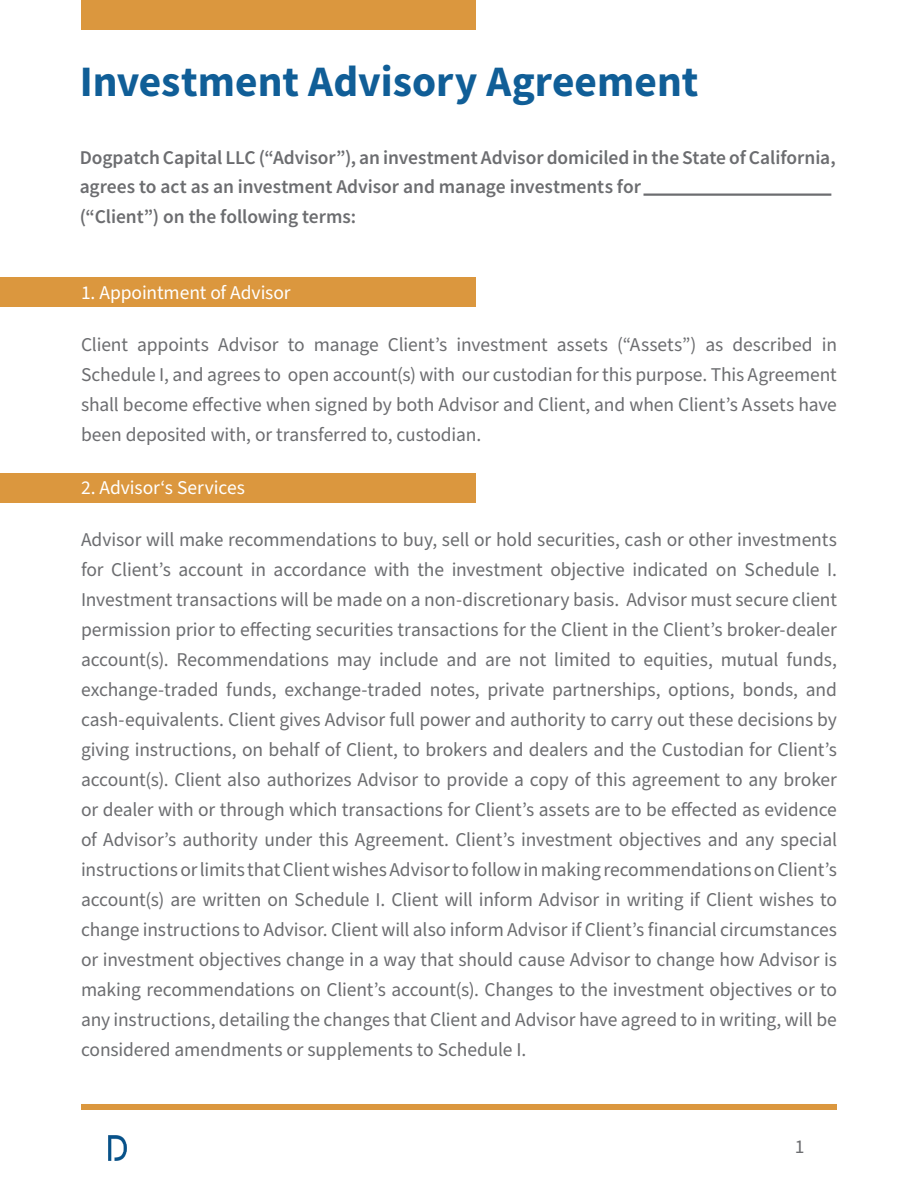
<style>
.page{position:relative;width:918px;height:1188px;background:#fff}
.page>*{position:absolute;margin:0;border:0;box-sizing:border-box;transform-origin:0 0}
.t1{font:43.5px "Source Sans Variable";letter-spacing:.05em;color:#105e97}
.t2{font:19.5px/30px "Source Sans Pro";letter-spacing:-.005em;color:#6c6d70;text-align:justify}
.t3{font:19.5px/30px "Source Sans Variable";letter-spacing:.03em;color:#6c6d70}
.t4{font:19.5px "Source Sans Pro";letter-spacing:-.005em;color:#fff}
</style>
<div class="page">
<div style="left:81px;top:0;width:394px;height:30px;background:#db973e"></div>
<div style="left:0;top:277px;width:475px;height:30px;background:#db973e"></div>
<div style="left:81px;top:1104px;width:756px;height:6px;background:#db973e"></div>
<div style="left:0;top:473px;width:475px;height:30px;background:#db973e"></div>
<img style="left:108px;top:1136px;width:19px;height:25px">
<hr style="left:643px;top:194px;width:188px;height:2px;background:#6c6d70">
<h1 class="t1" style="left:80px;top:55px;width:617px">Investment Advisory Agreement</h1>
<p class="t3" style="left:80px;top:142px;width:756px">Dogpatch Capital LLC (“Advisor”), an investment Advisor domiciled in the State of California, agrees to act as an investment Advisor and manage investments for<br>(“Client”) on the following terms:</p>
<p class="t4" style="left:81px;top:279px;width:211px">1. Appointment of Advisor</p>
<p class="t2" style="left:81px;top:330px;width:758px">Client appoints Advisor to manage Client’s investment assets (“Assets”) as described in Schedule I, and agrees to open account(s) with our custodian for this purpose. This Agreement shall become effective when signed by both Advisor and Client, and when Client’s Assets have been deposited with, or transferred to, custodian.</p>
<p class="t4" style="left:81px;top:474px;width:165px">2. Advisor‘s Services</p>
<p class="t2" style="left:81px;top:525px;width:758px">Advisor will make recommendations to buy, sell or hold securities, cash or other investments for Client’s account in accordance with the investment objective indicated on Schedule I.<br>Investment transactions will be made on a non-discretionary basis. Advisor must secure client permission prior to effecting securities transactions for the Client in the Client’s broker-dealer account(s). Recommendations may include and are not limited to equities, mutual funds, exchange-traded funds, exchange-traded notes, private partnerships, options, bonds, and cash-equivalents. Client gives Advisor full power and authority to carry out these decisions by giving instructions, on behalf of Client, to brokers and dealers and the Custodian for Client’s account(s). Client also authorizes Advisor to provide a copy of this agreement to any broker or dealer with or through which transactions for Client’s assets are to be effected as evidence of Advisor’s authority under this Agreement. Client’s investment objectives and any special instructions or limits that Client wishes Advisor to follow in making recommendations on Client’s account(s) are written on Schedule I. Client will inform Advisor in writing if Client wishes to change instructions to Advisor. Client will also inform Advisor if Client’s financial circumstances or investment objectives change in a way that should cause Advisor to change how Advisor is making recommendations on Client’s account(s). Changes to the investment objectives or to any instructions, detailing the changes that Client and Advisor have agreed to in writing, will be considered amendments or supplements to Schedule I.</p>
<p class="t2" style="left:795px;top:1132px;width:11px">1</p>
</div>
